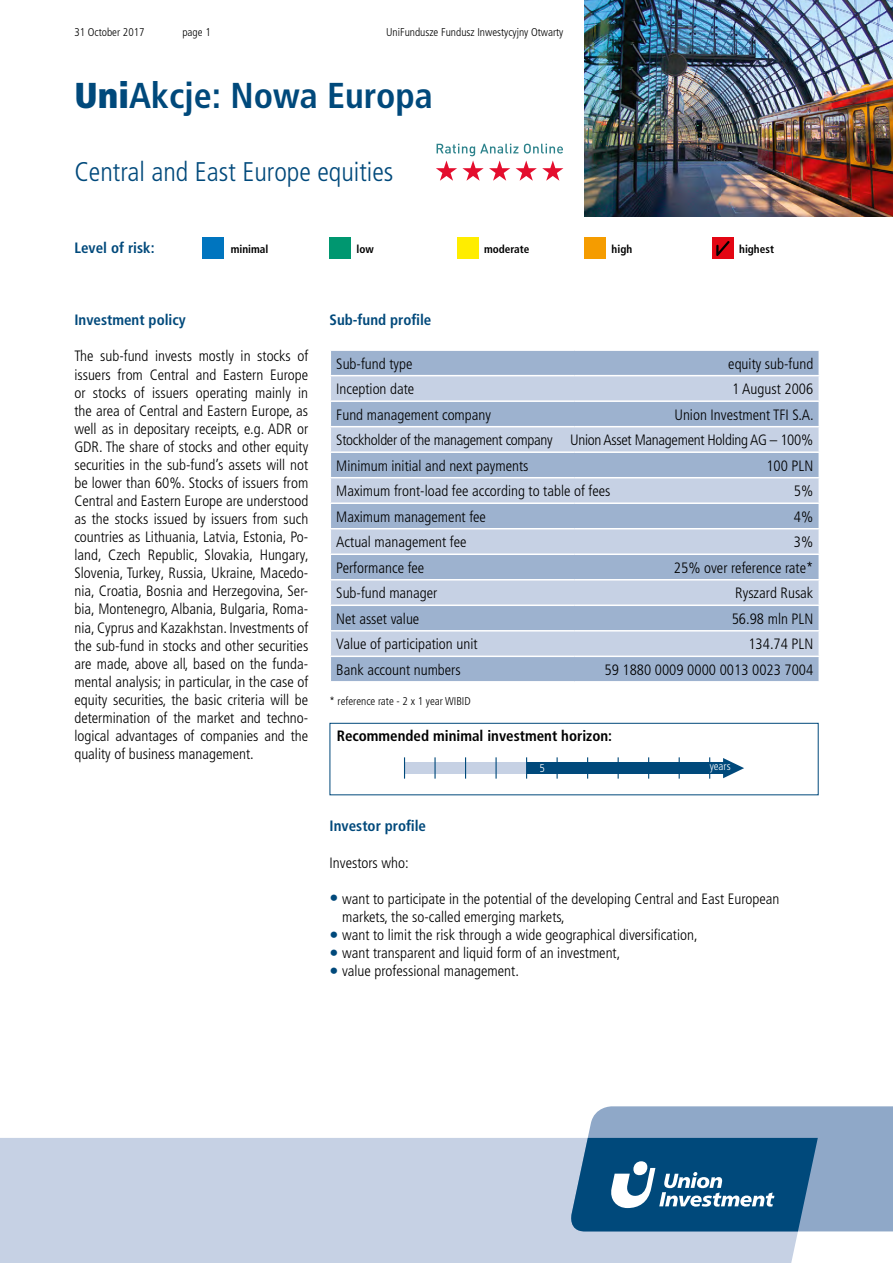
<style>
.page{position:relative;width:893px;height:1263px;background:#fff}
.page>*{position:absolute;margin:0;border:0;box-sizing:border-box;transform-origin:0 0}
.t1{font:700 condensed 36px "Frutiger LT Pro";color:#00497b}
.t2{font:300 condensed 27px "Frutiger LT Pro";color:#00497b}
._04_Copy_10_pt{font:300 condensed 15px/18px "Frutiger LT Pro";color:#000;text-align:justify}
._04a_Body_copy_listi{font:300 condensed 15px/18px "Frutiger LT Pro";color:#000}
._04_Copy_10_pt-2{font:300 condensed 15px "Frutiger LT Pro";letter-spacing:-.02em;color:#000}
._03_Subhead_10_pt{font:700 condensed 15px "Frutiger LT Pro";color:#00497b}
._04_Copy_10_pt-3{font:700 condensed 15px "Frutiger LT Pro";color:#000}
._04_Copy_10_pt-4{font:300 condensed 11.25px "Frutiger LT Pro";color:#000}
._03_Subhead_10_pt-2{font:700 condensed 11.25px "Frutiger LT Pro";color:#000}
._07_Issue_details__p{font:300 condensed 11.25px "Frutiger LT Pro";color:#000}
._07_Issue_details__p-2{font:300 condensed 11.25px "Frutiger LT Pro";color:#fff}
.s1{font-weight:900}
.s2{font-size:18px;color:#00497b}
</style>
<div class="page">
<div style="left:202px;top:238px;width:21px;height:21px;background:#0075bf"></div>
<div style="left:330px;top:238px;width:21px;height:21px;background:#009770"></div>
<div style="left:457px;top:238px;width:21px;height:21px;background:#ffed00"></div>
<div style="left:585px;top:238px;width:21px;height:21px;background:#f59c00"></div>
<div style="left:712px;top:238px;width:21px;height:21px;background:#e30613"></div>
<svg style="left:716px;top:241px;width:14px;height:15px"></svg>
<div style="left:0;top:1138px;width:818px;height:125px;background:#c6d1e4"></div>
<svg style="left:568px;top:1106px;width:325px;height:125px;background:#5583a8"></svg>
<img style="left:585px;top:0;width:308px;height:217px">
<svg style="left:436px;top:144px;width:127px;height:37px"></svg>
<div style="left:331px;top:351px;width:488px;height:330px;background:#9db2cf"></div>
<svg style="left:331px;top:376px;width:488px;height:279px;background:#b4c3da"></svg>
<hr style="left:575px;top:604px;width:245px;height:2px;background:#fff">
<hr style="left:575px;top:630px;width:245px;height:1px;background:#fff">
<hr style="left:575px;top:655px;width:245px;height:2px;background:#fff">
<hr style="left:330px;top:375px;width:245px;height:1px;background:#fff">
<hr style="left:575px;top:375px;width:245px;height:1px;background:#fff">
<hr style="left:330px;top:400px;width:245px;height:2px;background:#fff">
<hr style="left:575px;top:400px;width:245px;height:2px;background:#fff">
<hr style="left:330px;top:426px;width:245px;height:1px;background:#fff">
<hr style="left:575px;top:426px;width:245px;height:1px;background:#fff">
<hr style="left:330px;top:451px;width:245px;height:2px;background:#fff">
<hr style="left:575px;top:451px;width:245px;height:2px;background:#fff">
<hr style="left:330px;top:477px;width:245px;height:1px;background:#fff">
<hr style="left:575px;top:477px;width:245px;height:1px;background:#fff">
<hr style="left:330px;top:502px;width:245px;height:2px;background:#fff">
<hr style="left:575px;top:502px;width:245px;height:2px;background:#fff">
<hr style="left:330px;top:528px;width:245px;height:1px;background:#fff">
<hr style="left:575px;top:528px;width:245px;height:1px;background:#fff">
<hr style="left:330px;top:553px;width:245px;height:2px;background:#fff">
<hr style="left:575px;top:553px;width:245px;height:2px;background:#fff">
<hr style="left:330px;top:579px;width:245px;height:1px;background:#fff">
<hr style="left:575px;top:579px;width:245px;height:1px;background:#fff">
<hr style="left:330px;top:604px;width:245px;height:2px;background:#fff">
<hr style="left:330px;top:630px;width:245px;height:1px;background:#fff">
<hr style="left:330px;top:655px;width:245px;height:2px;background:#fff">
<div style="left:330px;top:723px;width:489px;height:72px;border:1px solid #00497b"></div>
<div style="left:404px;top:762px;width:320px;height:12px;background:#00497b"></div>
<div style="left:404px;top:762px;width:123px;height:12px;background:#c6d1e4"></div>
<svg style="left:723px;top:758px;width:21px;height:20px"></svg>
<svg style="left:404px;top:757px;width:1px;height:22px"></svg>
<hr style="left:434px;top:757px;width:2px;height:22px;background:#00497b">
<svg style="left:465px;top:757px;width:1px;height:22px"></svg>
<hr style="left:495px;top:757px;width:2px;height:22px;background:#00497b">
<svg style="left:526px;top:757px;width:1px;height:22px"></svg>
<p class="_07_Issue_details__p" style="left:74px;top:26px;width:72px">31 October 2017</p>
<p class="_07_Issue_details__p" style="left:182px;top:26px;width:30px">page 1</p>
<p class="_04_Copy_10_pt-4" style="left:386px;top:26px;width:179px">UniFundusze Fundusz Inwestycyjny Otwarty</p>
<h1 class="t1" style="left:74px;top:75px;width:360px"><span class="s1">Uni</span>Akcje: Nowa Europa</h1>
<h2 class="t2" style="left:74px;top:156px;width:320px">Central and East Europe equities</h2>
<p class="_03_Subhead_10_pt" style="left:74px;top:239px;width:82px">Level of risk:</p>
<p class="_03_Subhead_10_pt-2" style="left:231px;top:242px;width:39px">minimal</p>
<p class="_03_Subhead_10_pt-2" style="left:356px;top:242px;width:19px">low</p>
<p class="_03_Subhead_10_pt-2" style="left:484px;top:242px;width:47px">moderate</p>
<p class="_03_Subhead_10_pt-2" style="left:612px;top:242px;width:22px">high</p>
<p class="_03_Subhead_10_pt-2" style="left:739px;top:242px;width:36px">highest</p>
<p class="_03_Subhead_10_pt" style="left:74px;top:311px;width:113px">Investment policy</p>
<p class="_04_Copy_10_pt" style="left:74px;top:347px;width:236px">The sub-fund invests mostly in stocks of issuers from Central and Eastern Europe or stocks of issuers operating mainly in the area of Central and Eastern Europe, as well as in depositary receipts, e.g. ADR or GDR. The share of stocks and other equity securities in the sub-fund’s assets will not be lower than 60%. Stocks of issuers from Central and Eastern Europe are understood as the stocks issued by issuers from such countries as Lithuania, Latvia, Estonia, Po&shy;land, Czech Republic, Slovakia, Hungary, Slovenia, Turkey, Russia, Ukraine, Macedo&shy;nia, Croatia, Bosnia and Herzegovina, Ser&shy;bia, Montenegro, Albania, Bulgaria, Roma&shy;nia, Cyprus and Kazakhstan. Investments of the sub-fund in stocks and other securities are made, above all, based on the funda&shy;mental analysis; in particular, in the case of equity securities, the basic criteria will be determination of the market and techno&shy;logical advantages of companies and the quality of business management.</p>
<p class="_03_Subhead_10_pt" style="left:330px;top:311px;width:103px">Sub-fund profile</p>
<p class="_04_Copy_10_pt" style="left:336px;top:354px;width:78px">Sub-fund type</p>
<p class="_04_Copy_10_pt" style="left:728px;top:354px;width:86px">equity sub-fund</p>
<p class="_04_Copy_10_pt" style="left:336px;top:380px;width:80px">Inception date</p>
<p class="_04_Copy_10_pt" style="left:732px;top:380px;width:82px">1 August 2006</p>
<p class="_04_Copy_10_pt" style="left:336px;top:405px;width:156px">Fund management company</p>
<p class="_04_Copy_10_pt" style="left:674px;top:405px;width:141px">Union Investment TFI S.A.</p>
<p class="_04_Copy_10_pt-2" style="left:336px;top:431px;width:478px">Stockholder of the management company Union Asset Management Holding AG – 100%</p>
<p class="_04_Copy_10_pt" style="left:336px;top:457px;width:194px">Minimum initial and next payments</p>
<p class="_04_Copy_10_pt" style="left:766px;top:457px;width:48px">100 PLN</p>
<p class="_04_Copy_10_pt" style="left:336px;top:482px;width:276px">Maximum front-load fee according to table of fees</p>
<p class="_04_Copy_10_pt" style="left:794px;top:482px;width:21px">5%</p>
<p class="_04_Copy_10_pt" style="left:336px;top:508px;width:151px">Maximum management fee</p>
<p class="_04_Copy_10_pt" style="left:794px;top:508px;width:21px">4%</p>
<p class="_04_Copy_10_pt" style="left:336px;top:533px;width:132px">Actual management fee</p>
<p class="_04_Copy_10_pt" style="left:794px;top:533px;width:21px">3%</p>
<p class="_04_Copy_10_pt" style="left:336px;top:559px;width:90px">Performance fee</p>
<p class="_04_Copy_10_pt" style="left:674px;top:559px;width:141px">25% over reference rate*</p>
<p class="_04_Copy_10_pt" style="left:336px;top:584px;width:103px">Sub-fund manager</p>
<p class="_04_Copy_10_pt" style="left:735px;top:584px;width:80px">Ryszard Rusak</p>
<p class="_04_Copy_10_pt" style="left:336px;top:610px;width:85px">Net asset value</p>
<p class="_04_Copy_10_pt" style="left:732px;top:610px;width:83px">56.98 mln PLN</p>
<p class="_04_Copy_10_pt" style="left:336px;top:635px;width:143px">Value of participation unit</p>
<p class="_04_Copy_10_pt" style="left:748px;top:635px;width:66px">134.74 PLN</p>
<p class="_04_Copy_10_pt" style="left:336px;top:661px;width:126px">Bank account numbers</p>
<p class="_04_Copy_10_pt" style="left:604px;top:661px;width:210px">59 1880 0009 0000 0013 0023 7004</p>
<p class="_04_Copy_10_pt-4" style="left:330px;top:694px;width:143px">* reference rate - 2 x 1 year WIBID</p>
<p class="_04_Copy_10_pt-3" style="left:337px;top:727px;width:277px">Recommended minimal investment horizon:</p>
<p class="_07_Issue_details__p-2" style="left:539px;top:762px;width:7px">5</p>
<p class="_07_Issue_details__p-2" style="left:710px;top:760px;width:23px">years</p>
<p class="_03_Subhead_10_pt" style="left:330px;top:817px;width:98px">Investor profi le</p>
<p class="_04_Copy_10_pt" style="left:330px;top:853px;width:81px">Investors who:</p>
<p class="_04a_Body_copy_listi" style="left:342px;top:890px;width:439px;text-indent:-13px"><span class="s2">•</span> want to participate in the potential of the developing Central and East European markets, the so-called emerging markets,</p>
<p class="_04a_Body_copy_listi" style="left:330px;top:926px;width:370px"><span class="s2">•</span> want to limit the risk through a wide geographical diversification,</p>
<p class="_04a_Body_copy_listi" style="left:330px;top:944px;width:292px"><span class="s2">•</span> want transparent and liquid form of an investment,</p>
<p class="_04a_Body_copy_listi" style="left:330px;top:962px;width:191px"><span class="s2">•</span> value professional management.</p>
</div>
